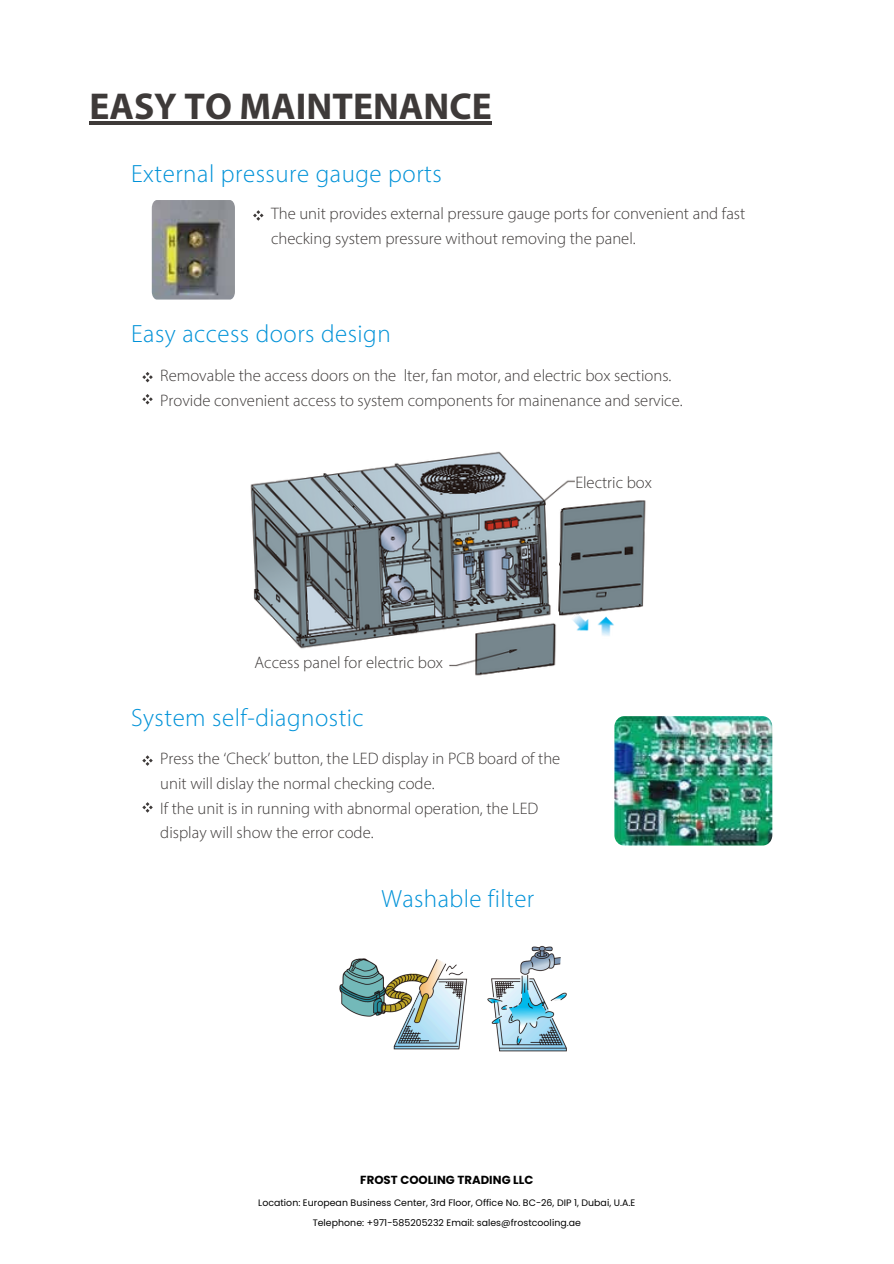
<style>
.page{position:relative;width:894px;height:1264px;background:#fff}
.page>*{position:absolute;margin:0;border:0;box-sizing:border-box;transform-origin:0 0}
.t1{font:700 37.5px "Myriad Pro";color:#3e3a39}
.t2{font:300 25.05px "Myriad Pro";letter-spacing:.02em;color:#0092d8}
.t3{font:300 16.65px/24.8px "Myriad Pro";color:#3e3a39}
.t4{font:700 11.7px "Poppins";letter-spacing:.005em;color:#000}
.t5{font:9.3px "Poppins";letter-spacing:.005em;color:#000}
</style>
<div class="page">
<img style="left:152px;top:200px;width:83px;height:99px">
<img style="left:250px;top:451px;width:396px;height:225px">
<img style="left:614px;top:716px;width:158px;height:129px;border-radius:10px">
<hr style="left:89px;top:122px;width:402px;height:3px;background:#3e3a39">
<img style="left:339px;top:945px;width:228px;height:107px">
<svg style="left:253px;top:210px;width:10px;height:11px"></svg>
<svg style="left:142px;top:372px;width:11px;height:10px"></svg>
<svg style="left:142px;top:394px;width:11px;height:10px"></svg>
<svg style="left:142px;top:755px;width:11px;height:10px"></svg>
<svg style="left:142px;top:802px;width:11px;height:10px"></svg>
<p class="t1" style="left:89px;top:91px;width:404px">EASY TO MAINTENANCE</p>
<h3 class="t2" style="left:131px;top:163px;width:312px">External pressure gauge ports</h3>
<h3 class="t3" style="left:271px;top:203px;width:475px">The unit provides external pressure gauge ports for convenient and fast checking system pressure without removing the panel.</h3>
<h2 class="t2" style="left:131px;top:323px;width:261px">Easy access doors design</h2>
<h3 class="t3" style="left:160px;top:364px;width:523px">Removable the access doors on the lter, fan motor, and electric box sections.<br>Provide convenient access to system components for mainenance and service.</h3>
<h2 class="t3" style="left:575px;top:471px;width:78px">Electric box</h2>
<p class="t3" style="left:254px;top:651px;width:190px">Access panel for electric box</p>
<h3 class="t2" style="left:131px;top:707px;width:234px">System self-diagnostic</h3>
<p class="t3" style="left:160px;top:747px;width:401px">Press the ‘Check’ button, the LED display in PCB board of the unit will dislay the normal checking code.<br>If the unit is in running with abnormal operation, the LED display will show the error code.</p>
<h3 class="t2" style="left:381px;top:888px;width:154px">Washable filter</h3>
<h2 class="t4" style="left:360px;top:1171px;width:175px">FROST COOLING TRADING LLC</h2>
<p class="t5" style="left:258px;top:1196px;width:378px">Location: European Business Center, 3rd Floor, Office No. BC-26, DIP 1, Dubai, U.A.E</p>
<p class="t5" style="left:312px;top:1216px;width:270px">Telephone: +971-585205232 Email: sales@frostcooling.ae</p>
</div>
